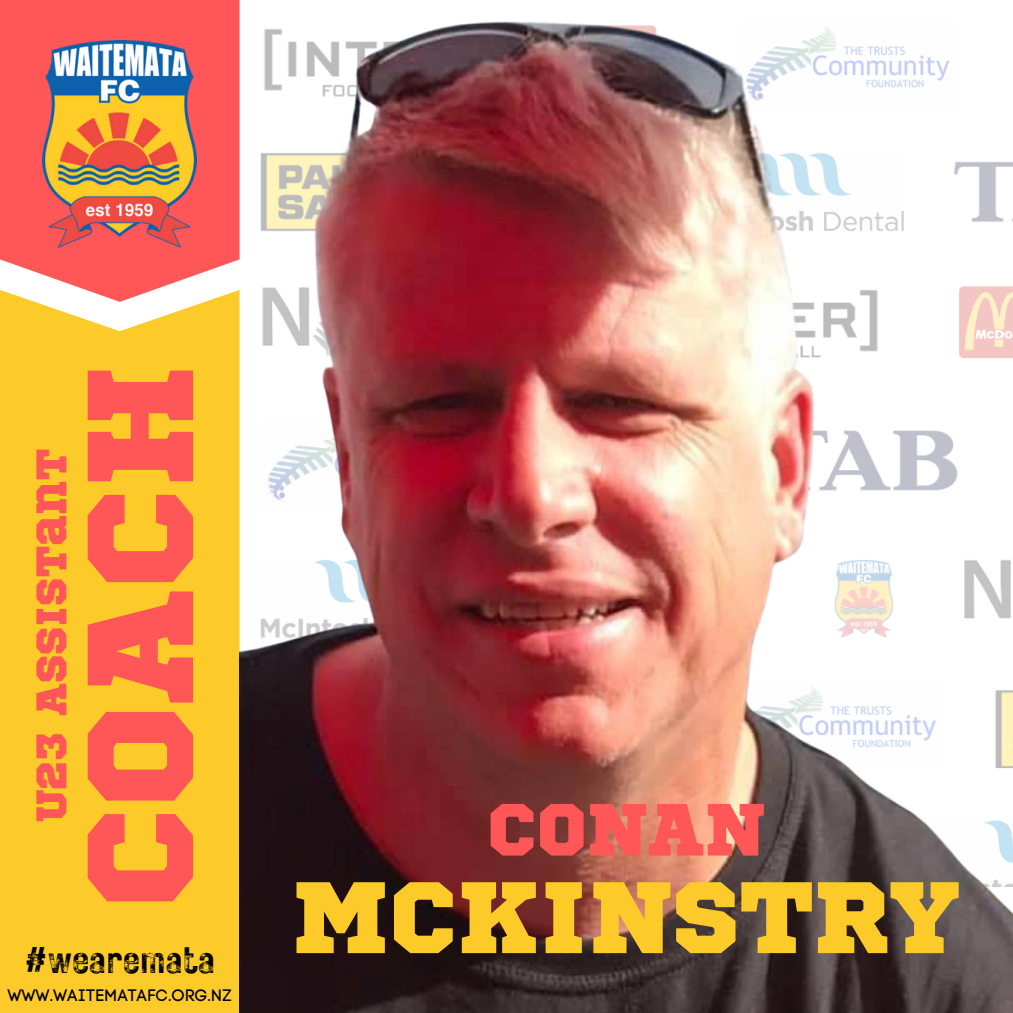
<style>
.page{position:relative;width:1013px;height:1013px;background:#fff}
.page>*{position:absolute;margin:0;border:0;box-sizing:border-box;transform-origin:0 0}
.t1{font:150.38px "Sports World";color:#ff5757}
.t2{font:101.25px "Sports World";color:#fdcb29}
.t3{font:73.75px "Sports World";color:#ff5757}
.t4{font:42.5px "Sports World";color:#ff5757}
.t5{font:39px "Rustic Printed Stamp";color:#000}
.t6{font:16.38px "Code Pro Normal LC";color:#000}
</style>
<div class="page">
<div style="left:0;top:302px;width:239px;height:710px;background:#fdcb29"></div>
<svg style="left:0;top:0;width:239px;height:302px;fill:#ff5757"></svg>
<img style="left:43px;top:41px;width:154px;height:207px">
<img style="left:239px;top:0;width:773px;height:1012px">
<p class="t4" style="left:32px;top:822px;width:374px;rotate:-90deg">U23 Assistant</p>
<p class="t1" style="left:73px;top:908px;width:546px;rotate:-90deg">COACH</p>
<p class="t5" style="left:24px;top:932px;width:192px">#wearemata</p>
<p class="t6" style="left:8px;top:985px;width:226px">WWW.WAITEMATAFC.ORG.NZ</p>
<p class="t3" style="left:487px;top:796px;width:279px">CONAN</p>
<p class="t2" style="left:292px;top:872px;width:670px">MCKINSTRY</p>
</div>
